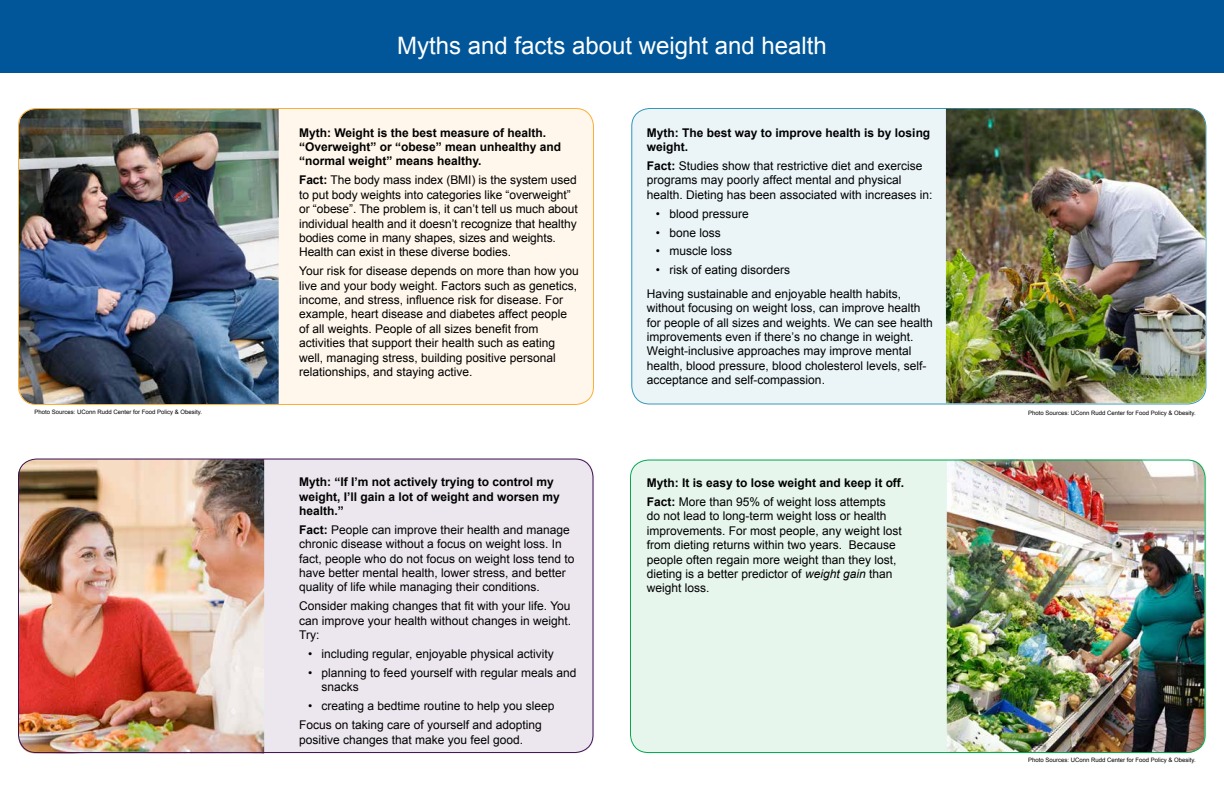
<style>
.page{position:relative;width:1224px;height:792px;background:#fff}
.page>*{position:absolute;margin:0;border:0;box-sizing:border-box;transform-origin:0 0}
.t1{font:24px "Arial";color:#fff}
.t2{font:12px/14.4px "Arial";color:#000}
.t3{font:700 12px/14.4px "Arial";color:#000}
.t4{font:6px "Arial";color:#000}
.s1{font-weight:700}
.s2{font-weight:400}
.s3{font-style:italic}
</style>
<div class="page">
<div style="left:631px;top:108px;width:574px;height:296px;background:#ebf5f8;border-radius:18px"></div>
<img style="left:946px;top:109px;width:260px;height:294px">
<div style="left:20px;top:459px;width:574px;height:294px;background:#ece7ee;border-radius:18px"></div>
<img style="left:18px;top:459px;width:246px;height:295px">
<div style="left:20px;top:108px;width:574px;height:296px;background:#fff7eb;border-radius:18px"></div>
<img style="left:19px;top:108px;width:260px;height:296px">
<div style="left:0;top:0;width:1224px;height:73px;background:#005699"></div>
<div style="left:631px;top:460px;width:575px;height:293px;background:#e6f6ed;border-radius:18px"></div>
<img style="left:947px;top:460px;width:258px;height:293px">
<p class="t4" style="left:35px;top:408px;width:169px">Photo Sources: UConn Rudd Center for Food Policy &amp; Obesity.</p>
<h1 class="t1" style="left:397px;top:30px;width:431px">Myths and facts about weight and health</h1>
<p class="t3" style="left:299px;top:126px;width:264px">Myth: Weight is the best measure of health. “Overweight” or “obese” mean unhealthy and “normal weight” means healthy.</p>
<p class="t2" style="left:299px;top:173px;width:280px"><span class="s1">Fact:</span> The body mass index (BMI) is the system used to put body weights into categories like “overweight” or “obese”. The problem is, it can’t tell us much about individual health and it doesn’t recognize that healthy bodies come in many shapes, sizes and weights.<br>Health can exist in these diverse bodies.</p>
<p class="t2" style="left:299px;top:264px;width:281px">Your risk for disease depends on more than how you live and your body weight. Factors such as genetics, income, and stress, influence risk for disease. For example, heart disease and diabetes affect people of all weights. People of all sizes benefit from activities that support their health such as eating well, managing stress, building positive personal relationships, and staying active.</p>
<p class="t3" style="left:299px;top:475px;width:262px">Myth: “If I’m not actively trying to control my weight, I’ll gain a lot of weight and worsen my health.”</p>
<p class="t2" style="left:299px;top:523px;width:277px"><span class="s1">Fact:</span> People can improve their health and manage chronic disease without a focus on weight loss. In fact, people who do not focus on weight loss tend to have better mental health, lower stress, and better quality of life while managing their conditions.</p>
<p class="t2" style="left:299px;top:599px;width:274px;text-align:justify">Consider making changes that fit with your life. You can improve your health without changes in weight.<br>Try:</p>
<p class="t2" style="left:308px;top:647px;width:247px">• including regular, enjoyable physical activity</p>
<p class="t2" style="left:322px;top:666px;width:256px;text-indent:-14px">• planning to feed yourself with regular meals and snacks</p>
<p class="t2" style="left:299px;top:697px;width:257px;line-height:18.9px;text-indent:9px">• creating a bedtime routine to help you sleep<br>Focus on taking care of yourself and adopting</p>
<p class="t2" style="left:299px;top:732px;width:226px">positive changes that make you feel good.</p>
<p class="t3" style="left:647px;top:126px;width:285px">Myth: The best way to improve health is by losing weight.</p>
<p class="t2" style="left:647px;top:159px;width:287px"><span class="s1">Fact:</span> Studies show that restrictive diet and exercise programs may poorly affect mental and physical health. Dieting has been associated with increases in:</p>
<p class="t2" style="left:656px;top:206px;width:94px">• blood pressure</p>
<p class="t2" style="left:656px;top:225px;width:66px">• bone loss</p>
<p class="t2" style="left:656px;top:244px;width:78px">• muscle loss</p>
<p class="t2" style="left:647px;top:259px;width:256px;line-height:23.4px;text-indent:9px">• risk of eating disorders<br>Having sustainable and enjoyable health habits,</p>
<p class="t2" style="left:647px;top:301px;width:287px">without focusing on weight loss, can improve health for people of all sizes and weights. We can see health improvements even if there’s no change in weight.<br>Weight-inclusive approaches may improve mental health, blood pressure, blood cholesterol levels, self&shy;acceptance and self-compassion.</p>
<p class="t3" style="left:647px;top:474px;width:259px;line-height:18.9px">Myth: It is easy to lose weight and keep it off.<br>Fact: <span class="s2">More than 95% of weight loss attempts</span></p>
<p class="t2" style="left:647px;top:509px;width:256px">do not lead to long-term weight loss or health improvements. For most people, any weight lost from dieting returns within two years. Because people often regain more weight than they lost, dieting is a better predictor of <span class="s3">weight gain</span> than weight loss.</p>
<p class="t4" style="left:1028px;top:409px;width:169px">Photo Sources: UConn Rudd Center for Food Policy &amp; Obesity.</p>
<p class="t4" style="left:1028px;top:756px;width:169px">Photo Sources: UConn Rudd Center for Food Policy &amp; Obesity.</p>
</div>
